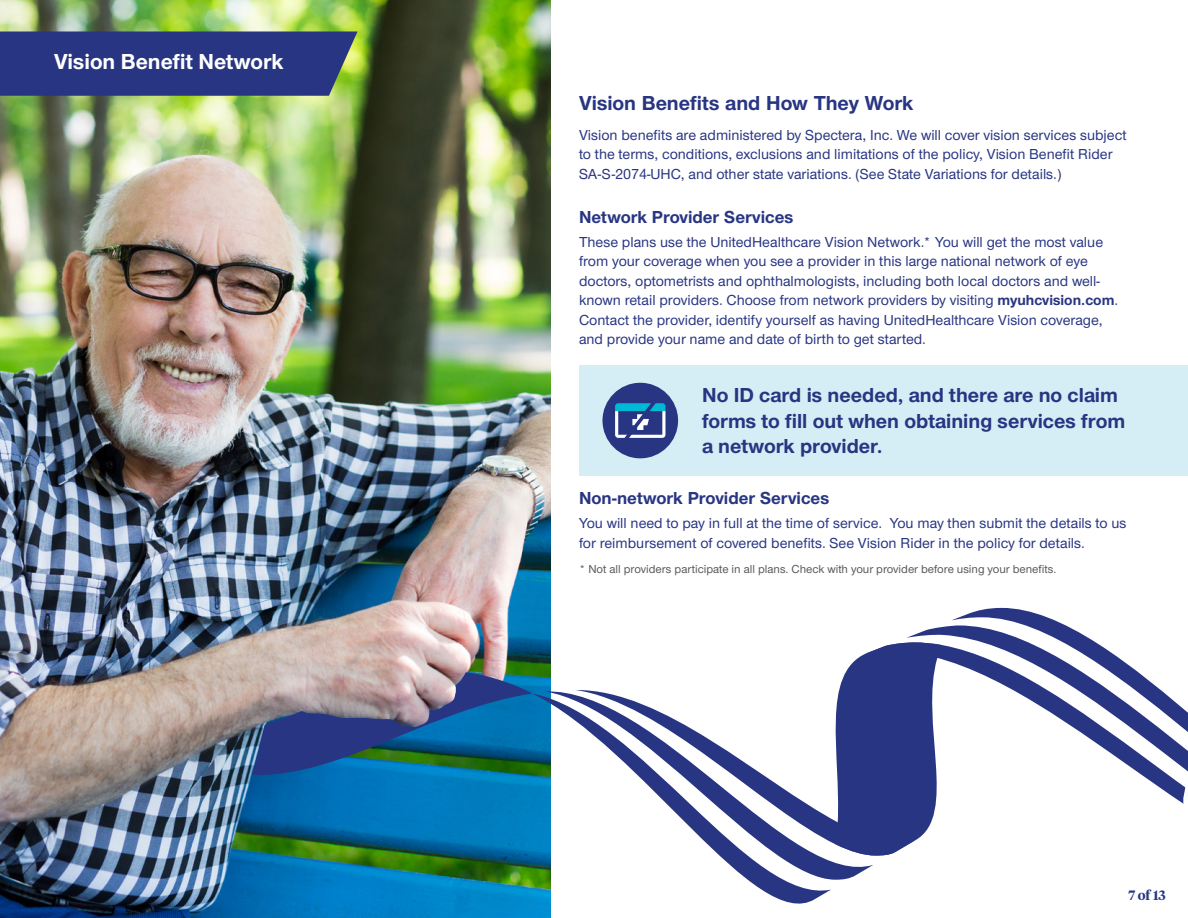
<style>
.page{position:relative;width:1188px;height:918px;background:#fff}
.page>*{position:absolute;margin:0;border:0;box-sizing:border-box;transform-origin:0 0}
.t1{font:700 22.5px "UHC Sans";color:#fff}
.t2{font:700 21px/25.2px "UHC Sans";color:#283582}
.t3{font:700 18px "UHC Sans";color:#283582}
.t4{font:500 15px/19.5px "UHC Sans";color:#283582}
.t5{font:600 13.5px "UHC Serif Headline";color:#283582}
.t6{font:500 12px "UHC Sans";color:#57585a}
.s1{font-weight:700}
</style>
<div class="page">
<img style="left:0;top:0;width:551px;height:918px">
<div style="left:579px;top:366px;width:609px;height:110px;background:#d5eef5"></div>
<div style="left:602px;top:383px;width:76px;height:75px;background:#283582;border-radius:50%"></div>
<svg style="left:615px;top:389px;width:51px;height:63px"></svg>
<svg style="left:0;top:31px;width:358px;height:65px;background:#2e3d7f"></svg>
<svg style="left:839px;top:653px;width:27px;height:35px"></svg>
<svg style="left:866px;top:608px;width:322px;height:233px"></svg>
<svg style="left:532px;top:688px;width:383px;height:222px"></svg>
<img style="left:179px;top:672px;width:353px;height:103px">
<h1 class="t1" style="left:54px;top:46px;width:231px">Vision Benefit Network</h1>
<h2 class="t2" style="left:579px;top:89px;width:336px">Vision Benefits and How They Work</h2>
<p class="t4" style="left:579px;top:124px;width:549px">Vision benefits are administered by Spectera, Inc. We will cover vision services subject to the terms, conditions, exclusions and limitations of the policy, Vision Benefit Rider<br>SA-S-2074-UHC, and other state variations. (See State Variations for details.)</p>
<p class="t3" style="left:579px;top:205px;width:216px">Network Provider Services</p>
<p class="t4" style="left:579px;top:231px;width:541px">These plans use the UnitedHealthcare Vision Network.* You will get the most value from your coverage when you see a provider in this large national network of eye doctors, optometrists and ophthalmologists, including both local doctors and well&shy;known retail providers. Choose from network providers by visiting <span class="s1">myuhcvision.com</span>.<br>Contact the provider, identify yourself as having UnitedHealthcare Vision coverage, and provide your name and date of birth to get started.</p>
<h2 class="t2" style="left:702px;top:382px;width:425px">No ID card is needed, and there are no claim forms to fill out when obtaining services from a network provider.</h2>
<p class="t3" style="left:579px;top:486px;width:252px">Non-network Provider Services</p>
<p class="t4" style="left:579px;top:513px;width:549px">You will need to pay in full at the time of service. You may then submit the details to us for reimbursement of covered benefits. See Vision Rider in the policy for details.</p>
<p class="t6" style="left:579px;top:561px;width:479px">* Not all providers participate in all plans. Check with your provider before using your benefits.</p>
<p class="t5" style="left:1129px;top:886px;width:39px">7 of 13</p>
</div>
